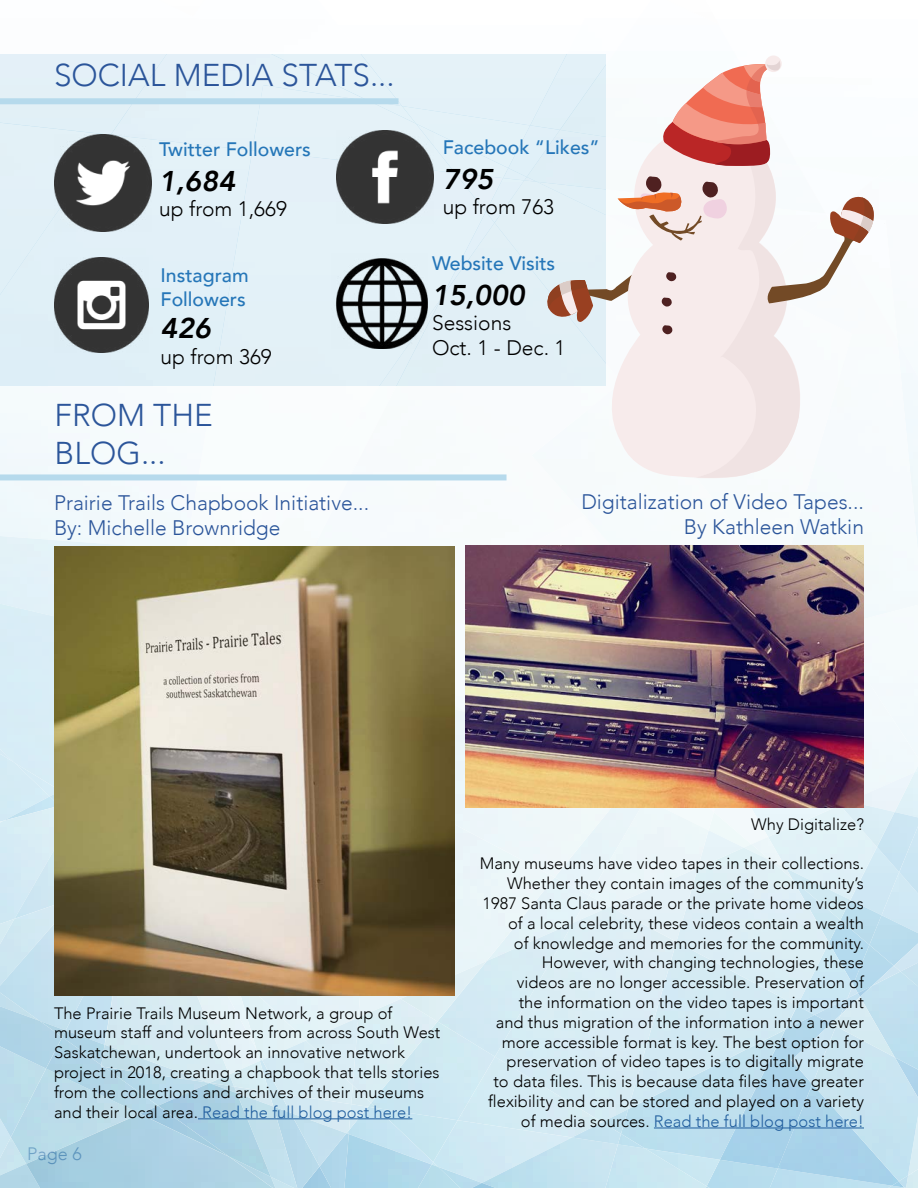
<style>
.page{position:relative;width:918px;height:1188px;background:#fff}
.page>*{position:absolute;margin:0;border:0;box-sizing:border-box;transform-origin:0 0}
.t1{font:300 31.5px/37.8px "Avenir";color:#2b559a}
.t2{font:italic 800 28.5px "Avenir";color:#000}
.t3{font:300 21px/25.2px "Avenir";color:#2b559a}
.t4{font:300 21px/25.2px "Avenir";color:#000}
.t5{font:500 19.5px/23.4px "Avenir";color:#2576b8}
.t6{font:300 18px "Avenir";color:#2b559a}
.t7{font:300 16.5px/19.8px "Avenir";color:#000}
.s1{color:#215e9e}
</style>
<div class="page">
<div style="left:455px;top:124px;width:69px;height:49px;background:#e3f2f8"></div>
<img style="left:503px;top:168px;width:21px;height:10px">
<img style="left:560px;top:51px;width:219px;height:9px">
<img style="left:369px;top:54px;width:33px;height:31px">
<div style="left:111px;top:54px;width:258px;height:81px;background:#e4f1f8"></div>
<div style="left:252px;top:85px;width:203px;height:65px;background:#e5f2f8"></div>
<div style="left:0;top:121px;width:111px;height:14px;background:#e1f0f7"></div>
<img style="left:486px;top:178px;width:38px;height:34px">
<img style="left:495px;top:180px;width:29px;height:43px">
<div style="left:776px;top:478px;width:76px;height:67px;background:#f5fbfc"></div>
<img style="left:0;top:135px;width:252px;height:400px">
<img style="left:186px;top:150px;width:300px;height:396px">
<img style="left:260px;top:297px;width:48px;height:249px">
<img style="left:442px;top:212px;width:53px;height:11px">
<img style="left:308px;top:223px;width:216px;height:323px">
<img style="left:387px;top:516px;width:137px;height:30px">
<div style="left:0;top:600px;width:54px;height:163px;background:#d9edf7"></div>
<div style="left:864px;top:605px;width:54px;height:153px;background:#f3fafc"></div>
<img style="left:0;top:736px;width:14px;height:10px">
<svg style="left:914px;top:765px;width:4px;height:6px"></svg>
<img style="left:714px;top:808px;width:54px;height:36px">
<img style="left:50px;top:763px;width:4px;height:28px">
<img style="left:50px;top:791px;width:4px;height:5px">
<div style="left:0;top:746px;width:50px;height:60px;background:#d6ecf6"></div>
<img style="left:3px;top:796px;width:51px;height:10px">
<img style="left:0;top:806px;width:54px;height:72px">
<img style="left:455px;top:706px;width:134px;height:171px">
<div style="left:455px;top:789px;width:100px;height:134px;background:#ecf6f9"></div>
<img style="left:709px;top:830px;width:35px;height:18px">
<div style="left:589px;top:808px;width:120px;height:88px;background:#ebf5f9"></div>
<div style="left:14px;top:818px;width:40px;height:60px;background:#d8edf5"></div>
<div style="left:234px;top:996px;width:72px;height:64px;background:#e2f2f7"></div>
<img style="left:229px;top:996px;width:27px;height:53px">
<img style="left:0;top:878px;width:66px;height:143px">
<img style="left:66px;top:996px;width:39px;height:34px">
<img style="left:105px;top:996px;width:124px;height:87px">
<img style="left:0;top:990px;width:40px;height:11px">
<img style="left:62px;top:1030px;width:147px;height:53px">
<img style="left:158px;top:1045px;width:50px;height:38px">
<img style="left:0;top:1137px;width:11px;height:27px">
<img style="left:0;top:1069px;width:11px;height:68px">
<img style="left:0;top:1001px;width:62px;height:68px">
<img style="left:11px;top:1069px;width:35px;height:95px">
<img style="left:46px;top:1037px;width:112px;height:77px">
<img style="left:864px;top:772px;width:50px;height:40px">
<img style="left:768px;top:808px;width:109px;height:92px">
<img style="left:877px;top:812px;width:41px;height:60px">
<img style="left:840px;top:801px;width:55px;height:46px">
<img style="left:752px;top:837px;width:34px;height:11px">
<img style="left:882px;top:872px;width:36px;height:43px">
<img style="left:899px;top:826px;width:19px;height:68px">
<img style="left:401px;top:961px;width:86px;height:60px">
<img style="left:829px;top:920px;width:11px;height:23px">
<img style="left:829px;top:943px;width:24px;height:55px">
<img style="left:676px;top:848px;width:153px;height:158px">
<img style="left:610px;top:868px;width:88px;height:74px">
<img style="left:815px;top:998px;width:21px;height:17px">
<svg style="left:831px;top:1015px;width:5px;height:9px"></svg>
<img style="left:797px;top:1006px;width:18px;height:9px">
<div style="left:676px;top:942px;width:121px;height:88px;background:#d4ebf3"></div>
<img style="left:495px;top:907px;width:181px;height:202px">
<img style="left:707px;top:1160px;width:13px;height:26px">
<img style="left:720px;top:1015px;width:111px;height:154px">
<img style="left:791px;top:1024px;width:45px;height:60px">
<img style="left:621px;top:1030px;width:164px;height:130px">
<img style="left:602px;top:1109px;width:26px;height:25px">
<img style="left:840px;top:900px;width:42px;height:45px">
<img style="left:786px;top:868px;width:64px;height:52px">
<img style="left:771px;top:861px;width:21px;height:18px">
<div style="left:377px;top:1021px;width:118px;height:99px;background:#d0e9f3"></div>
<img style="left:353px;top:999px;width:84px;height:104px">
<img style="left:306px;top:1017px;width:52px;height:68px">
<div style="left:349px;top:1107px;width:84px;height:55px;background:#c6e5f1"></div>
<svg style="left:368px;top:1103px;width:9px;height:5px"></svg>
<img style="left:351px;top:1107px;width:17px;height:23px">
<img style="left:351px;top:1085px;width:20px;height:22px">
<img style="left:229px;top:1061px;width:33px;height:22px">
<img style="left:298px;top:1104px;width:53px;height:29px">
<div style="left:262px;top:1041px;width:91px;height:63px;background:#d9ebf3"></div>
<div style="left:433px;top:1120px;width:49px;height:47px;background:#cce8f3"></div>
<div style="left:458px;top:1057px;width:144px;height:80px;background:#d4ebf4"></div>
<img style="left:707px;top:1186px;width:25px;height:2px">
<img style="left:618px;top:1144px;width:89px;height:44px">
<img style="left:618px;top:1134px;width:27px;height:14px">
<img style="left:482px;top:1137px;width:136px;height:51px">
<img style="left:572px;top:1122px;width:49px;height:22px">
<svg style="left:432px;top:1162px;width:6px;height:3px"></svg>
<img style="left:853px;top:945px;width:19px;height:41px">
<img style="left:872px;top:966px;width:28px;height:6px">
<img style="left:858px;top:986px;width:2px;height:7px">
<img style="left:860px;top:972px;width:58px;height:54px">
<svg style="left:848px;top:985px;width:10px;height:8px"></svg>
<img style="left:841px;top:993px;width:19px;height:4px">
<img style="left:836px;top:997px;width:59px;height:29px">
<img style="left:764px;top:1168px;width:103px;height:20px">
<img style="left:778px;top:1084px;width:114px;height:102px">
<img style="left:812px;top:1026px;width:106px;height:155px">
<img style="left:869px;top:915px;width:49px;height:51px">
<img style="left:894px;top:943px;width:24px;height:28px">
<img style="left:900px;top:963px;width:18px;height:23px">
<img style="left:349px;top:1134px;width:83px;height:54px">
<img style="left:319px;top:1166px;width:1px;height:22px">
<img style="left:320px;top:1133px;width:29px;height:55px">
<img style="left:298px;top:1106px;width:21px;height:82px">
<img style="left:271px;top:1093px;width:27px;height:95px">
<img style="left:291px;top:1113px;width:56px;height:53px">
<img style="left:464px;top:1167px;width:18px;height:16px">
<img style="left:464px;top:1183px;width:69px;height:5px">
<img style="left:410px;top:1165px;width:54px;height:23px">
<img style="left:867px;top:1186px;width:25px;height:2px">
<img style="left:904px;top:1169px;width:14px;height:19px">
<svg style="left:892px;top:1175px;width:16px;height:13px"></svg>
<img style="left:210px;top:1074px;width:24px;height:9px">
<img style="left:158px;top:1083px;width:113px;height:31px">
<img style="left:0;top:1164px;width:26px;height:24px">
<img style="left:26px;top:1114px;width:255px;height:74px">
<img style="left:140px;top:1106px;width:89px;height:51px">
<div style="left:0;top:98px;width:399px;height:6px;background:#b6daec"></div>
<img style="left:54px;top:257px;width:95px;height:95px">
<img style="left:336px;top:130px;width:98px;height:93px">
<img style="left:54px;top:135px;width:97px;height:97px">
<img style="left:332px;top:254px;width:96px;height:94px">
<img style="left:54px;top:546px;width:401px;height:450px">
<hr style="left:198px;top:1118px;width:214px;height:1px;background:#215e9e">
<img style="left:465px;top:545px;width:399px;height:263px">
<hr style="left:654px;top:1128px;width:210px;height:1px;background:#215e9e">
<div style="left:0;top:474px;width:507px;height:6px;background:#b6daec"></div>
<div style="left:765px;top:56px;width:17px;height:16px;background:#f7ebeb;border-radius:50%"></div>
<svg style="left:524px;top:60px;width:361px;height:418px"></svg>
<h1 class="t1" style="left:54px;top:56px;width:342px">SOCIAL MEDIA STATS...</h1>
<p class="t5" style="left:159px;top:136px;width:153px">Twitter Followers</p>
<h2 class="t2" style="left:159px;top:164px;width:77px">1,684</h2>
<p class="t4" style="left:159px;top:196px;width:129px">up from 1,669</p>
<p class="t5" style="left:160px;top:263px;width:90px">Instagram<br>Followers</p>
<h2 class="t2" style="left:160px;top:312px;width:52px">426</h2>
<p class="t4" style="left:160px;top:344px;width:113px">up from 369</p>
<h1 class="t1" style="left:55px;top:396px;width:160px">FROM THE<br>BLOG...</h1>
<p class="t5" style="left:443px;top:134px;width:158px">Facebook “Likes”</p>
<h2 class="t2" style="left:443px;top:162px;width:52px">795</h2>
<p class="t4" style="left:443px;top:194px;width:113px">up from 763</p>
<p class="t5" style="left:432px;top:250px;width:125px">Website Visits</p>
<h2 class="t2" style="left:432px;top:278px;width:94px">15,000</h2>
<p class="t4" style="left:432px;top:310px;width:135px">Sessions<br>Oct. 1 - Dec. 1</p>
<p class="t3" style="left:54px;top:490px;width:317px">Prairie Trails Chapbook Initiative...<br>By: Michelle Brownridge</p>
<p class="t3" style="left:581px;top:489px;width:284px;text-align:right">Digitalization of Video Tapes...<br>By Kathleen Watkin</p>
<p class="t7" style="left:54px;top:1003px;width:388px">The Prairie Trails Museum Network, a group of museum staff and volunteers from across South West Saskatchewan, undertook an innovative network project in 2018, creating a chapbook that tells stories from the collections and archives of their museums and their local area. <span class="s1">Read the full blog post here!</span></p>
<p class="t6" style="left:27px;top:1143px;width:56px">Page 6</p>
<p class="t7" style="left:751px;top:814px;width:114px">Why Digitalize?</p>
<p class="t7" style="left:480px;top:854px;width:386px;text-align:right">Many museums have video tapes in their collections.<br>Whether they contain images of the community’s 1987 Santa Claus parade or the private home videos of a local celebrity, these videos contain a wealth<br>of knowledge and memories for the community.<br>However, with changing technologies, these<br>videos are no longer accessible. Preservation of<br>the information on the video tapes is important<br>and thus migration of the information into a newer more accessible format is key. The best option for preservation of video tapes is to digitally migrate<br>to data files. This is because data files have greater flexibility and can be stored and played on a variety of media sources. <span class="s1">Read the full blog post here!</span></p>
</div>
